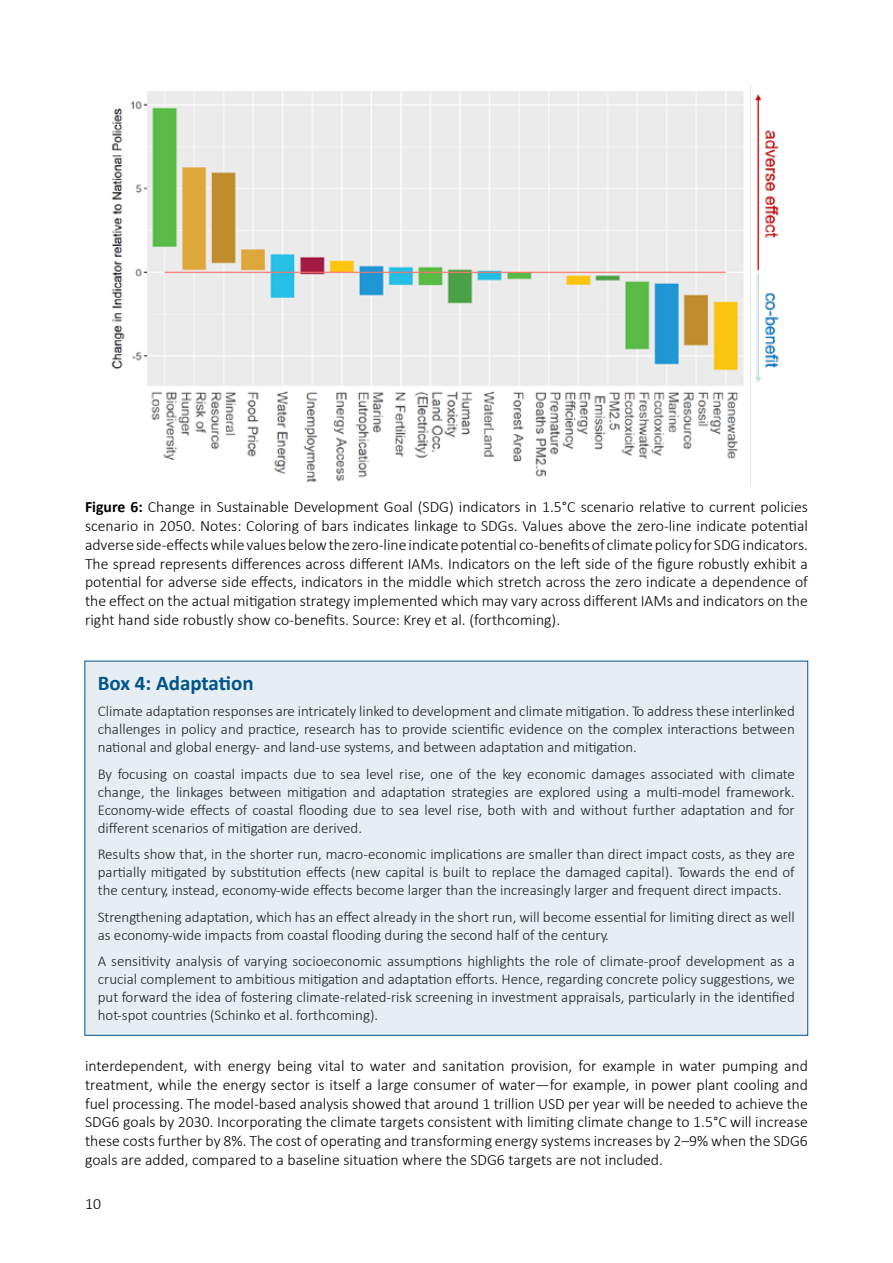
<style>
.page{position:relative;width:893px;height:1263px;background:#fff}
.page>*{position:absolute;margin:0;border:0;box-sizing:border-box;transform-origin:0 0}
.t1{font:700 21px "Calibri";color:#005489}
.t2{font:300 15.75px/18.9px "Calibri";color:#000;text-align:justify}
.t3{font:300 15px/18px "Calibri";color:#231f20;text-align:justify}
.s1{font-weight:700}
</style>
<div class="page">
<img style="left:111px;top:85px;width:668px;height:402px">
<div style="left:85px;top:661px;width:723px;height:374px;background:#e6eef3"></div>
<p class="t2" style="left:85px;top:497px;width:724px"><span class="s1">Figure 6:</span> Change in Sustainable Development Goal (SDG) indicators in 1.5°C scenario relative to current policies scenario in 2050. Notes: Coloring of bars indicates linkage to SDGs. Values above the zero-line indicate potential adverse side-effects while values below the zero-line indicate potential co-benefits of climate policy for SDG indicators.<br>The spread represents differences across different IAMs. Indicators on the left side of the figure robustly exhibit a potential for adverse side effects, indicators in the middle which stretch across the zero indicate a dependence of the effect on the actual mitigation strategy implemented which may vary across different IAMs and indicators on the right hand side robustly show co-benefits. Source: Krey et al. (forthcoming).</p>
<h1 class="t1" style="left:98px;top:668px;width:157px">Box 4: Adaptation</h1>
<p class="t3" style="left:98px;top:702px;width:698px">Climate adaptation responses are intricately linked to development and climate mitigation. To address these interlinked challenges in policy and practice, research has to provide scientific evidence on the complex interactions between national and global energy- and land-use systems, and between adaptation and mitigation.</p>
<p class="t3" style="left:98px;top:765px;width:698px">By focusing on coastal impacts due to sea level rise, one of the key economic damages associated with climate change, the linkages between mitigation and adaptation strategies are explored using a multi-model framework.<br>Economy-wide effects of coastal flooding due to sea level rise, both with and without further adaptation and for different scenarios of mitigation are derived.</p>
<p class="t3" style="left:98px;top:845px;width:698px">Results show that, in the shorter run, macro-economic implications are smaller than direct impact costs, as they are partially mitigated by substitution effects (new capital is built to replace the damaged capital). Towards the end of the century, instead, economy-wide effects become larger than the increasingly larger and frequent direct impacts.</p>
<p class="t3" style="left:98px;top:908px;width:698px">Strengthening adaptation, which has an effect already in the short run, will become essential for limiting direct as well as economy-wide impacts from coastal flooding during the second half of the century.</p>
<p class="t3" style="left:98px;top:952px;width:698px">A sensitivity analysis of varying socioeconomic assumptions highlights the role of climate-proof development as a crucial complement to ambitious mitigation and adaptation efforts. Hence, regarding concrete policy suggestions, we put forward the idea of fostering climate-related-risk screening in investment appraisals, particularly in the identified hot-spot countries (Schinko et al. forthcoming).</p>
<p class="t2" style="left:85px;top:1056px;width:724px">interdependent, with energy being vital to water and sanitation provision, for example in water pumping and treatment, while the energy sector is itself a large consumer of water—for example, in power plant cooling and fuel processing. The model-based analysis showed that around 1 trillion USD per year will be needed to achieve the SDG6 goals by 2030. Incorporating the climate targets consistent with limiting climate change to 1.5°C will increase these costs further by 8%. The cost of operating and transforming energy systems increases by 2–9% when the SDG6 goals are added, compared to a baseline situation where the SDG6 targets are not included.</p>
<p class="t2" style="left:85px;top:1194px;width:17px">10</p>
</div>
